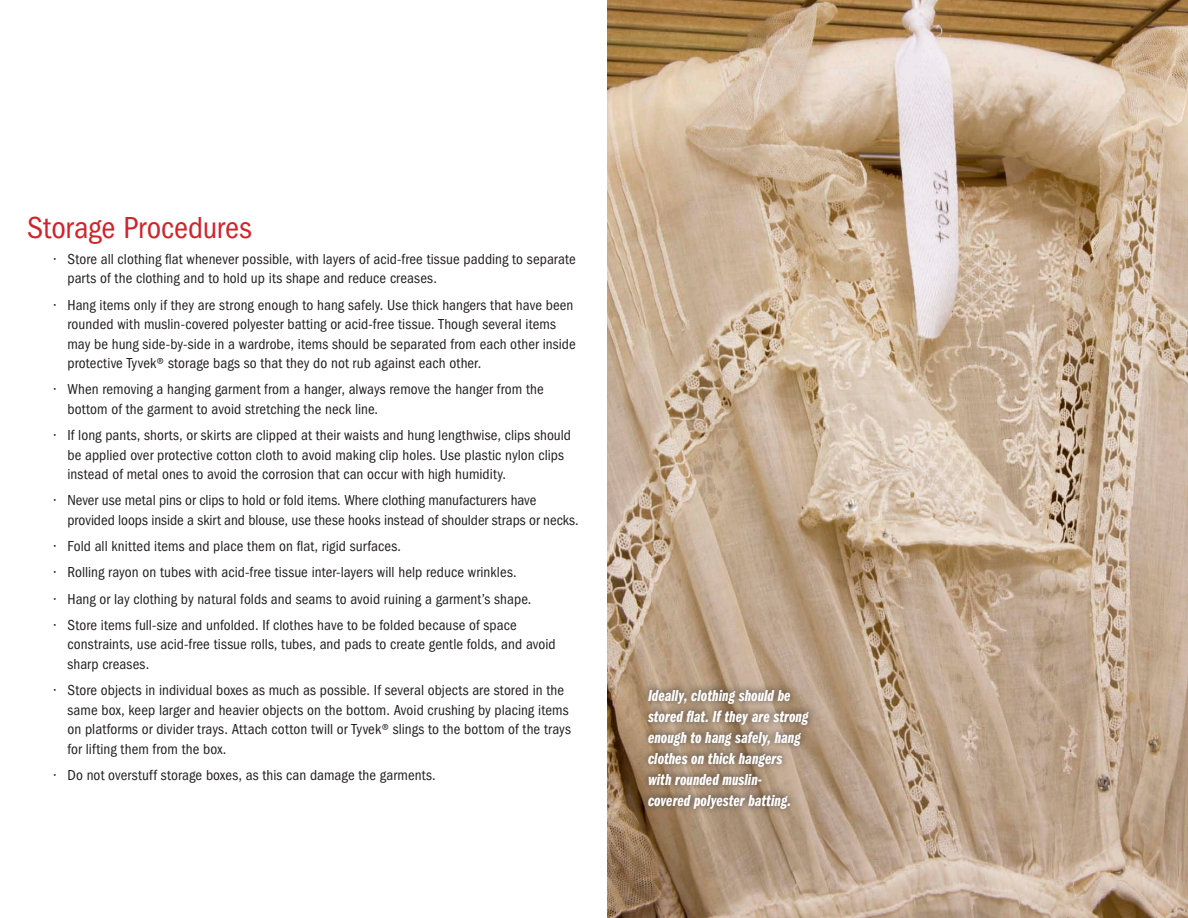
<style>
.page{position:relative;width:1188px;height:918px;background:#fff}
.page>*{position:absolute;margin:0;border:0;box-sizing:border-box;transform-origin:0 0}
.t1{font:condensed 31.5px "ITC Franklin Gothic Std";color:#d1232a}
.t2{font:16.5px/21px "ITC Franklin Gothic Std Dm Cp It";color:#fff}
.bullets{font:condensed 15px/19.5px "ITC Franklin Gothic Std";letter-spacing:.005em;color:#231f20}
</style>
<div class="page">
<img style="left:608px;top:0;width:580px;height:918px">
<div style="left:641px;top:682px;width:176px;height:134px;background:#231f20;opacity:.75"></div>
<p class="t1" style="left:27px;top:209px;width:226px">Storage Procedures</p>
<p class="bullets" style="left:68px;top:249px;width:510px;text-indent:-14px">• Store all clothing flat whenever possible, with layers of acid-free tissue padding to separate parts of the clothing and to hold up its shape and reduce creases.</p>
<p class="bullets" style="left:68px;top:295px;width:510px;text-indent:-14px">• Hang items only if they are strong enough to hang safely. Use thick hangers that have been rounded with muslin-covered polyester batting or acid-free tissue. Though several items may be hung side-by-side in a wardrobe, items should be separated from each other inside protective Tyvek® storage bags so that they do not rub against each other.</p>
<p class="bullets" style="left:68px;top:380px;width:478px;text-indent:-14px">• When removing a hanging garment from a hanger, always remove the hanger from the bottom of the garment to avoid stretching the neck line.</p>
<p class="bullets" style="left:68px;top:426px;width:505px;text-indent:-14px">• If long pants, shorts, or skirts are clipped at their waists and hung lengthwise, clips should be applied over protective cotton cloth to avoid making clip holes. Use plastic nylon clips instead of metal ones to avoid the corrosion that can occur with high humidity.</p>
<p class="bullets" style="left:68px;top:491px;width:513px;text-indent:-14px">• Never use metal pins or clips to hold or fold items. Where clothing manufacturers have provided loops inside a skirt and blouse, use these hooks instead of shoulder straps or necks.</p>
<p class="bullets" style="left:54px;top:537px;width:349px">• Fold all knitted items and place them on flat, rigid surfaces.</p>
<p class="bullets" style="left:54px;top:563px;width:464px">• Rolling rayon on tubes with acid-free tissue inter-layers will help reduce wrinkles.</p>
<p class="bullets" style="left:54px;top:589px;width:479px">• Hang or lay clothing by natural folds and seams to avoid ruining a garment’s shape.</p>
<p class="bullets" style="left:68px;top:615px;width:490px;text-indent:-14px">• Store items full-size and unfolded. If clothes have to be folded because of space constraints, use acid-free tissue rolls, tubes, and pads to create gentle folds, and avoid sharp creases.</p>
<p class="bullets" style="left:68px;top:681px;width:505px;text-indent:-14px">• Store objects in individual boxes as much as possible. If several objects are stored in the same box, keep larger and heavier objects on the bottom. Avoid crushing by placing items on platforms or divider trays. Attach cotton twill or Tyvek® slings to the bottom of the trays for lifting them from the box.</p>
<p class="bullets" style="left:54px;top:765px;width:383px">• Do not overstuff storage boxes, as this can damage the garments.</p>
<p class="t2" style="left:648px;top:685px;width:162px">Ideally, clothing should be stored flat. If they are strong enough to hang safely, hang clothes on thick hangers with rounded muslin&shy;covered polyester batting.</p>
</div>
